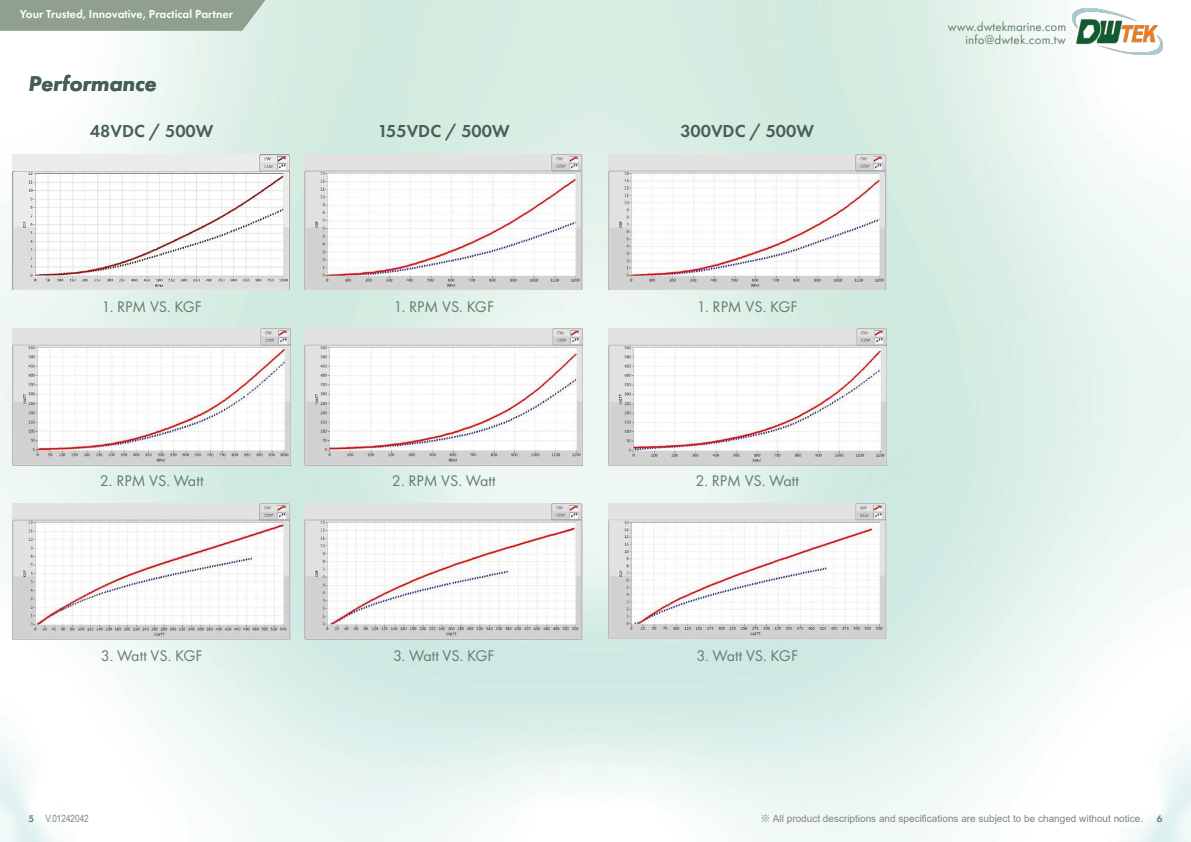
<style>
.page{position:relative;width:1191px;height:842px;background:#fff}
.page>*{position:absolute;margin:0;border:0;box-sizing:border-box;transform-origin:0 0}
.t1{font:italic 800 22px "Futura PT";color:#475f5a}
.t2{font:600 18px "Futura PT";color:#475f5a}
.t3{font:16px "Futura PT";color:#617f6b}
.t4{font:13px/13px "Futura PT";color:#617f6b;text-align:right}
.t5{font:600 12px "Futura PT";color:#fff}
.t6{font:10px "Arial";color:#808285}
.t7{font:10px "Arial Narrow";color:#808285}
.t8{font:600 10px "Futura PT";color:#617f6b}
.s1{font-family:"Futura PT";font-weight:600;color:#617f6b}
.s2{font-family:"Source Han Sans TC";font-weight:500}
</style>
<div class="page">
<img style="left:1072px;top:8px;width:90px;height:46px">
<svg style="left:0;top:0;width:265px;height:31px;background:#92a394"></svg>
<img style="left:608px;top:154px;width:278px;height:136px">
<img style="left:608px;top:329px;width:278px;height:136px">
<img style="left:608px;top:503px;width:278px;height:136px">
<img style="left:13px;top:154px;width:278px;height:136px">
<img style="left:305px;top:154px;width:278px;height:136px">
<img style="left:13px;top:329px;width:278px;height:136px">
<img style="left:305px;top:329px;width:278px;height:136px">
<img style="left:13px;top:503px;width:278px;height:136px">
<img style="left:305px;top:503px;width:278px;height:136px">
<p class="t5" style="left:20px;top:7px;width:215px">Your Trusted, Innovative, Practical Partner</p>
<h1 class="t1" style="left:28px;top:70px;width:129px">Performance</h1>
<p class="t2" style="left:90px;top:120px;width:125px">48VDC / 500W</p>
<p class="t2" style="left:378px;top:120px;width:133px">155VDC / 500W</p>
<p class="t3" style="left:101px;top:297px;width:102px">1. RPM VS. KGF</p>
<p class="t3" style="left:393px;top:297px;width:102px">1. RPM VS. KGF</p>
<p class="t3" style="left:100px;top:471px;width:105px">2. RPM VS. Watt</p>
<p class="t3" style="left:392px;top:471px;width:105px">2. RPM VS. Watt</p>
<p class="t3" style="left:101px;top:646px;width:103px">3. Watt VS. KGF</p>
<p class="t3" style="left:393px;top:646px;width:103px">3. Watt VS. KGF</p>
<p class="t2" style="left:680px;top:120px;width:135px">300VDC / 500W</p>
<p class="t3" style="left:697px;top:297px;width:102px">1. RPM VS. KGF</p>
<p class="t3" style="left:695px;top:471px;width:105px">2. RPM VS. Watt</p>
<p class="t3" style="left:696px;top:646px;width:103px">3. Watt VS. KGF</p>
<p class="t4" style="left:948px;top:20px;width:120px">www.dwtekmarine.com info@dwtek.com.tw</p>
<p class="t7" style="left:28px;top:811px;width:62px"><span class="s1">5</span> V.01242042</p>
<p class="t6" style="left:760px;top:812px;width:384px"><span class="s2">※</span> All product descriptions and specifications are subject to be changed without notice.</p>
<p class="t8" style="left:1156px;top:812px;width:7px">6</p>
</div>
